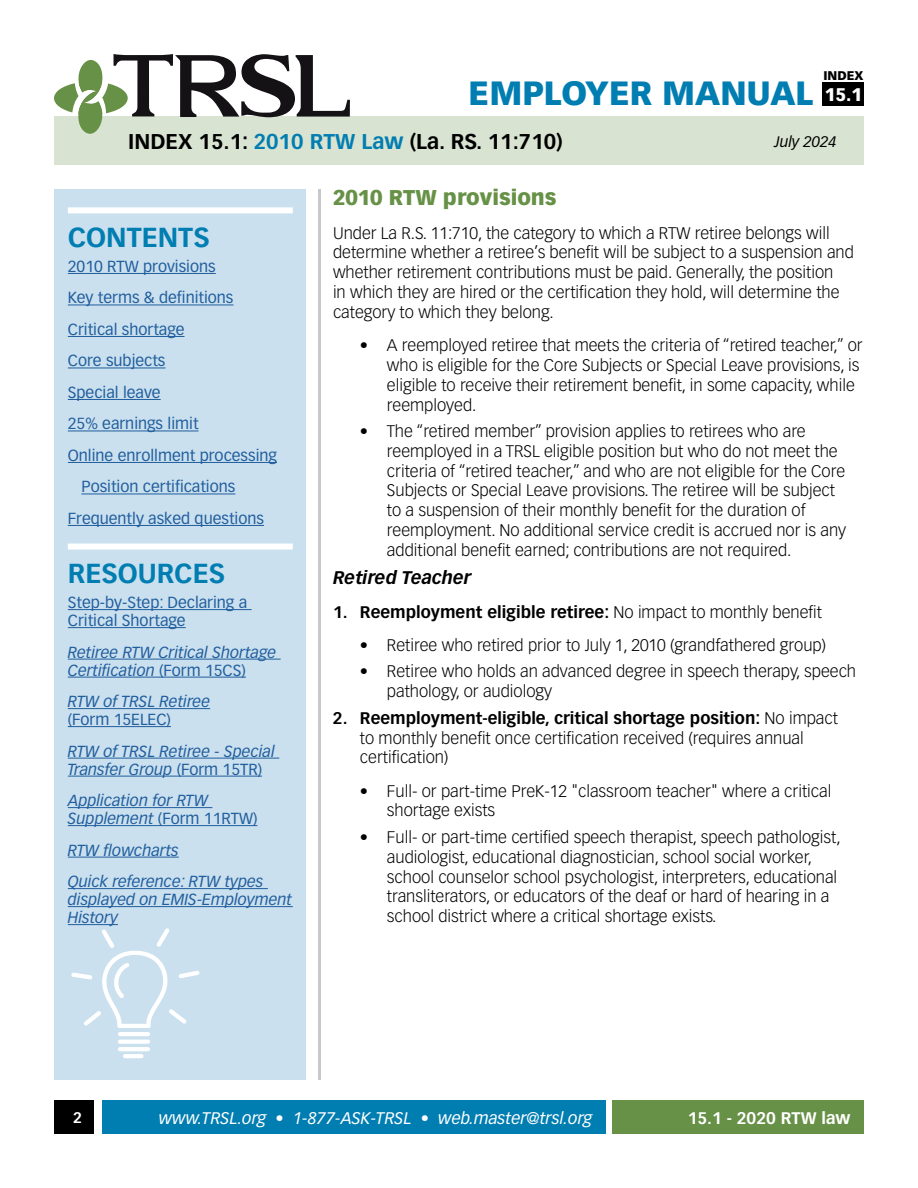
<style>
.page{position:relative;width:918px;height:1188px;background:#fff}
.page>*{position:absolute;margin:0;border:0;box-sizing:border-box;transform-origin:0 0}
.t1{font:900 33px "Vectora LT Pro";color:#007db1}
.t2{font:700 27px "Vectora LT Pro";color:#007db1}
.t3{font:700 21px "Vectora LT Pro";color:#000}
.t4{font:900 21px "Vectora LT Pro";color:#679146}
.t5{font:italic 700 18px "Vectora LT Pro";color:#000}
.t6{font:900 18px "Vectora LT Pro";color:#fff}
.t7{font:300 16.5px/19.8px "Vectora LT Pro";color:#000}
.t8{font:700 16.5px "Vectora LT Pro";color:#000}
.t9{font:italic 16.5px "Vectora LT Pro";color:#fff}
.t10{font:700 16.5px "Vectora LT Pro";color:#fff}
.t11{font:italic 15.75px/18px "Vectora LT Pro";color:#215e9e}
.t12{font:15.75px/18px "Vectora LT Pro";color:#215e9e}
.t13{font:italic 15px "Vectora LT Pro";color:#000}
.t14{font:700 15px "Vectora LT Pro";color:#fff}
.t15{font:900 12.3px "Vectora LT Pro";color:#000}
.s1{color:#007db1}
.s2{font-style:normal}
.s3{font-weight:300}
.s4{font-weight:700}
</style>
<div class="page">
<div style="left:54px;top:117px;width:810px;height:48px;background:#d9e3d1"></div>
<svg style="left:54px;top:54px;width:296px;height:80px"></svg>
<hr style="left:318px;top:189px;width:3px;height:891px;background:#c7c8ca">
<div style="left:54px;top:189px;width:252px;height:891px;background:#cae0ee"></div>
<div style="left:612px;top:1101px;width:252px;height:33px;background:#679146"></div>
<div style="left:103px;top:1101px;width:503px;height:33px;background:#007db1"></div>
<svg style="left:71px;top:928px;width:129px;height:100px"></svg>
<hr style="left:118px;top:1032px;width:32px;height:4px;background:#fff;border-radius:2px">
<hr style="left:118px;top:1040px;width:32px;height:4px;background:#fff;border-radius:2px">
<hr style="left:118px;top:1047px;width:32px;height:4px;background:#fff;border-radius:2px">
<hr style="left:123px;top:1054px;width:21px;height:4px;background:#fff;border-radius:2px">
<div style="left:54px;top:1101px;width:40px;height:33px;background:#000"></div>
<div style="left:823px;top:83px;width:41px;height:23px;background:#000"></div>
<div style="left:68px;top:207px;width:225px;height:6px;background:#fff"></div>
<hr style="left:68px;top:273px;width:148px;height:1px;background:#215e9e">
<hr style="left:68px;top:305px;width:166px;height:1px;background:#215e9e">
<hr style="left:68px;top:336px;width:117px;height:1px;background:#215e9e">
<hr style="left:68px;top:368px;width:98px;height:1px;background:#215e9e">
<hr style="left:68px;top:399px;width:93px;height:1px;background:#215e9e">
<hr style="left:68px;top:431px;width:131px;height:1px;background:#215e9e">
<hr style="left:68px;top:462px;width:209px;height:1px;background:#215e9e">
<hr style="left:81px;top:494px;width:154px;height:1px;background:#215e9e">
<hr style="left:68px;top:525px;width:196px;height:1px;background:#215e9e">
<div style="left:68px;top:544px;width:225px;height:6px;background:#fff"></div>
<hr style="left:68px;top:609px;width:184px;height:1px;background:#215e9e">
<hr style="left:68px;top:627px;width:118px;height:1px;background:#215e9e">
<hr style="left:68px;top:659px;width:213px;height:1px;background:#215e9e">
<hr style="left:68px;top:677px;width:178px;height:1px;background:#215e9e">
<hr style="left:68px;top:708px;width:142px;height:1px;background:#215e9e">
<hr style="left:68px;top:726px;width:103px;height:1px;background:#215e9e">
<hr style="left:68px;top:758px;width:211px;height:1px;background:#215e9e">
<hr style="left:68px;top:776px;width:194px;height:1px;background:#215e9e">
<hr style="left:68px;top:807px;width:144px;height:1px;background:#215e9e">
<hr style="left:68px;top:825px;width:189px;height:1px;background:#215e9e">
<hr style="left:68px;top:857px;width:111px;height:1px;background:#215e9e">
<hr style="left:68px;top:888px;width:200px;height:1px;background:#215e9e">
<hr style="left:68px;top:906px;width:225px;height:1px;background:#215e9e">
<hr style="left:68px;top:924px;width:50px;height:1px;background:#215e9e">
<h1 class="t1" style="left:469px;top:73px;width:346px">EMPLOYER MANUAL</h1>
<p class="t15" style="left:823px;top:68px;width:42px">INDEX</p>
<p class="t6" style="left:825px;top:84px;width:39px">15.1</p>
<p class="t3" style="left:128px;top:129px;width:436px">INDEX 15.1: <span class="s1">2010 RTW Law</span> (La. RS. 11:710)</p>
<p class="t13" style="left:774px;top:132px;width:64px">July 2024</p>
<h2 class="t2" style="left:68px;top:221px;width:143px">CONTENTS</h2>
<p class="t12" style="left:68px;top:257px;width:149px">2010 RTW provisions</p>
<p class="t12" style="left:68px;top:289px;width:167px">Key terms &amp; definitions</p>
<p class="t12" style="left:68px;top:320px;width:118px">Critical shortage</p>
<p class="t12" style="left:68px;top:352px;width:99px">Core subjects</p>
<p class="t12" style="left:68px;top:383px;width:94px">Special leave</p>
<p class="t12" style="left:68px;top:415px;width:132px">25% earnings limit</p>
<p class="t12" style="left:68px;top:446px;width:211px">Online enrollment processing</p>
<p class="t12" style="left:81px;top:478px;width:156px">Position certifications</p>
<p class="t12" style="left:68px;top:509px;width:198px">Frequently asked questions</p>
<h2 class="t2" style="left:68px;top:557px;width:159px">RESOURCES</h2>
<p class="t12" style="left:68px;top:593px;width:181px">Step-by-Step: Declaring a<br>Critical Shortage</p>
<p class="t11" style="left:68px;top:643px;width:210px">Retiree RTW Critical Shortage<br>Certification <span class="s2">(Form 15CS)</span></p>
<p class="t11" style="left:68px;top:693px;width:144px">RTW of TRSL Retiree</p>
<p class="t12" style="left:68px;top:710px;width:105px">(Form 15ELEC)</p>
<p class="t11" style="left:68px;top:742px;width:209px">RTW of TRSL Retiree - Special<br>Transfer Group <span class="s2">(Form 15TR)</span></p>
<p class="t11" style="left:68px;top:792px;width:191px">Application for RTW<br>Supplement <span class="s2">(Form 11RTW)</span></p>
<p class="t11" style="left:68px;top:834px;width:197px;line-height:31.5px">RTW flowcharts<br>Quick reference: RTW types</p>
<p class="t11" style="left:68px;top:891px;width:226px">displayed on EMIS-Employment<br>History</p>
<p class="t4" style="left:333px;top:185px;width:225px">2010 RTW provisions</p>
<p class="t7" style="left:333px;top:223px;width:522px">Under La R.S. 11:710, the category to which a RTW retiree belongs will determine whether a retiree’s benefit will be subject to a suspension and whether retirement contributions must be paid. Generally, the position<br>in which they are hired or the certification they hold, will determine the category to which they belong.</p>
<p class="t7" style="left:387px;top:335px;width:477px;text-indent:-27px">• A reemployed retiree that meets the criteria of “retired teacher,” or who is eligible for the Core Subjects or Special Leave provisions, is eligible to receive their retirement benefit, in some capacity, while reemployed.</p>
<p class="t7" style="left:387px;top:421px;width:461px;text-indent:-27px">• The “retired member” provision applies to retirees who are reemployed in a TRSL eligible position but who do not meet the criteria of “retired teacher,” and who are not eligible for the Core Subjects or Special Leave provisions. The retiree will be subject to a suspension of their monthly benefit for the duration of reemployment. No additional service credit is accrued nor is any additional benefit earned; contributions are not required.</p>
<p class="t5" style="left:333px;top:567px;width:140px">Retired Teacher</p>
<p class="t8" style="left:333px;top:602px;width:491px">1. Reemployment eligible retiree: <span class="s3">No impact to monthly benefit</span></p>
<p class="t7" style="left:360px;top:635px;width:468px">• Retiree who retired prior to July 1, 2010 (grandfathered group)</p>
<p class="t7" style="left:387px;top:662px;width:471px;text-indent:-27px">• Retiree who holds an advanced degree in speech therapy, speech pathology, or audiology</p>
<p class="t7" style="left:360px;top:708px;width:479px;text-indent:-27px"><span class="s4">2. Reemployment-eligible, critical shortage position:</span> No impact to monthly benefit once certification received (requires annual certification)</p>
<p class="t7" style="left:387px;top:781px;width:446px;text-indent:-27px">• Full- or part-time PreK-12 "classroom teacher" where a critical shortage exists</p>
<p class="t7" style="left:387px;top:827px;width:455px;text-indent:-27px">• Full- or part-time certified speech therapist, speech pathologist, audiologist, educational diagnostician, school social worker, school counselor school psychologist, interpreters, educational transliterators, or educators of the deaf or hard of hearing in a school district where a critical shortage exists.</p>
<p class="t14" style="left:73px;top:1109px;width:10px">2</p>
<p class="t9" style="left:159px;top:1108px;width:435px">www.TRSL.org <span class="s2">•</span> 1-877-ASK-TRSL <span class="s2">•</span> web.master@trsl.org</p>
<p class="t10" style="left:688px;top:1108px;width:164px">15.1 - 2020 RTW law</p>
</div>
